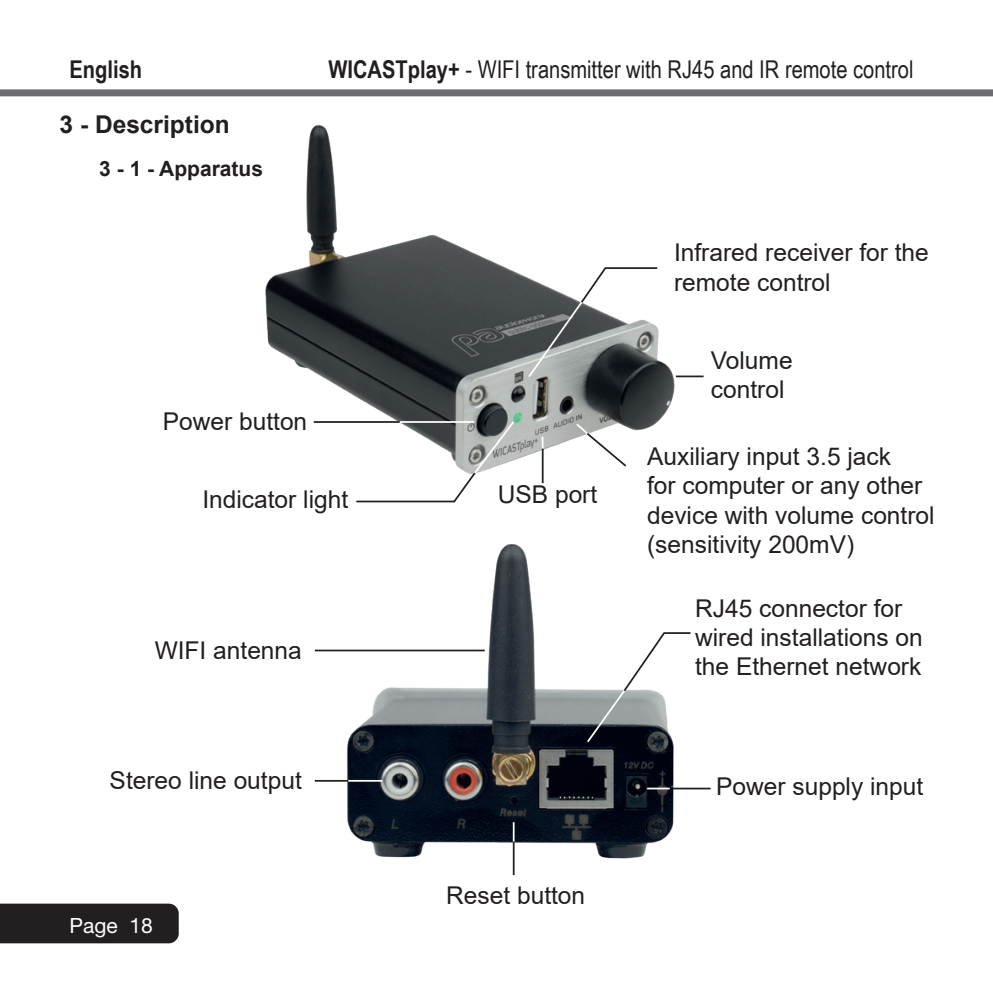
<style>
.page{position:relative;width:993px;height:993px;background:#fff}
.page>*{position:absolute;margin:0;border:0;box-sizing:border-box;transform-origin:0 0}
.Texte_normal{font:24.5px/29.4px "Arial";color:#231f20}
.t1{font:24.5px "Arial Narrow";color:#231f20}
.Texte{font:700 24.5px "Arial";color:#231f20}
.t2{font:700 24.5px "Arial Narrow";color:#231f20}
.Texte-2{font:700 21px "Arial";color:#231f20}
.t3{font:21px "Helvetica Neue";color:#fff}
.s1{font-weight:700}
</style>
<div class="page">
<div style="left:0;top:89px;width:992px;height:7px;background:#6c6d70"></div>
<div style="left:0;top:903px;width:179px;height:40px;background:#231f20"></div>
<hr style="left:672px;top:787px;width:37px;height:2px;background:#231f20">
<img style="left:265px;top:125px;width:427px;height:359px">
<hr style="left:315px;top:779px;width:33px;height:2px;background:#231f20">
<hr style="left:315px;top:649px;width:168px;height:2px;background:#231f20">
<hr style="left:512px;top:841px;width:2px;height:32px;background:#231f20">
<hr style="left:676px;top:375px;width:26px;height:2px;background:#231f20">
<img style="left:338px;top:544px;width:341px;height:324px">
<hr style="left:348px;top:779px;width:34px;height:2px;background:#fff">
<svg style="left:541px;top:436px;width:2px;height:12px"></svg>
<hr style="left:512px;top:821px;width:2px;height:20px;background:#fff">
<hr style="left:647px;top:787px;width:22px;height:2px;background:#fff">
<svg style="left:585px;top:631px;width:106px;height:113px"></svg>
<hr style="left:314px;top:421px;width:84px;height:1px;background:#231f20">
<hr style="left:541px;top:449px;width:2px;height:33px;background:#231f20">
<svg style="left:526px;top:266px;width:132px;height:113px"></svg>
<svg style="left:355px;top:419px;width:160px;height:84px"></svg>
<svg style="left:574px;top:421px;width:54px;height:47px"></svg>
<p class="t2" style="left:69px;top:51px;width:74px">English</p>
<p class="t1" style="left:328px;top:52px;width:586px"><span class="s1">WICASTplay+</span> - WIFI transmitter with RJ45 and IR remote control</p>
<p class="Texte" style="left:60px;top:107px;width:172px">3 - Description</p>
<p class="Texte-2" style="left:99px;top:154px;width:165px">3 - 1 - Apparatus</p>
<p class="Texte_normal" style="left:163px;top:406px;width:146px">Power button</p>
<p class="Texte_normal" style="left:202px;top:484px;width:147px">Indicator light</p>
<p class="Texte_normal" style="left:155px;top:635px;width:149px">WIFI antenna</p>
<p class="Texte_normal" style="left:110px;top:765px;width:194px">Stereo line output</p>
<p class="t3" style="left:69px;top:913px;width:85px">Page 18</p>
<p class="Texte_normal" style="left:497px;top:479px;width:101px">USB port</p>
<p class="Texte_normal" style="left:446px;top:879px;width:140px">Reset button</p>
<p class="Texte_normal" style="left:673px;top:238px;width:256px">Infrared receiver for the remote control</p>
<p class="Texte_normal" style="left:710px;top:345px;width:83px">Volume control</p>
<p class="Texte_normal" style="left:647px;top:441px;width:289px">Auxiliary input 3.5 jack<br>for computer or any other device with volume control (sensitivity 200mV)</p>
<p class="Texte_normal" style="left:695px;top:593px;width:229px">RJ45 connector for wired installations on the Ethernet network</p>
<p class="Texte_normal" style="left:716px;top:771px;width:208px">Power supply input</p>
</div>
